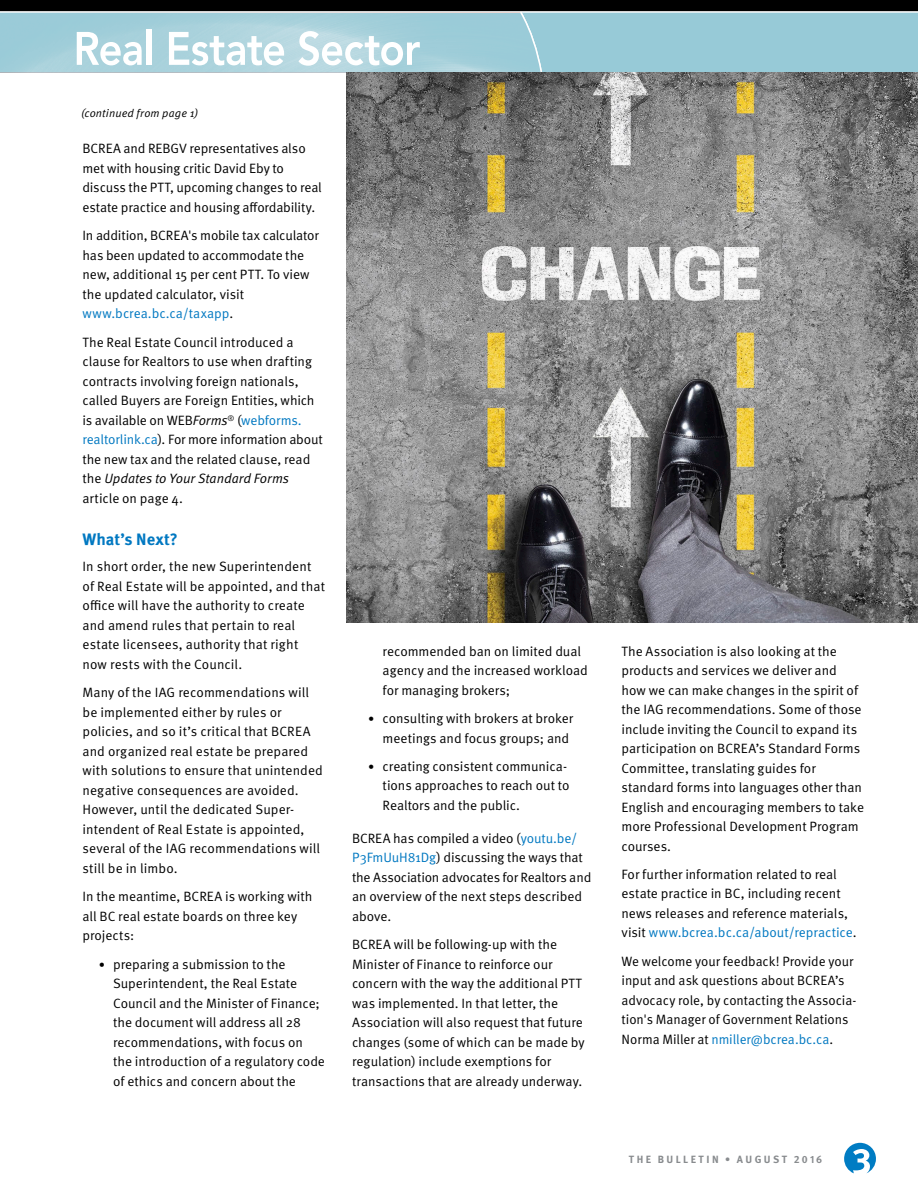
<style>
.page{position:relative;width:918px;height:1188px;background:#fff}
.page>*{position:absolute;margin:0;border:0;box-sizing:border-box;transform-origin:0 0}
.t1{font:700 16.5px "Meta Pro";letter-spacing:.005em;color:#0078c1}
.t2{font:13.5px/19.5px "Meta Pro";color:#000}
.t3{font:italic 11.25px "Meta Pro";letter-spacing:.01em;color:#000}
.t4{font:700 10.5px "Meta Pro";letter-spacing:.23em;color:#888b8e}
.s1{color:#0078c1}
.s2{font-style:italic}
.s3{font-size:12px}
</style>
<div class="page">
<svg style="left:844px;top:1143px;width:32px;height:30px"></svg>
<div style="left:0;top:12px;width:918px;height:61px;background:#97cad7"></div>
<div style="left:0;top:0;width:918px;height:12px;background:#000"></div>
<img style="left:0;top:13px;width:519px;height:60px">
<svg style="left:77px;top:32px;width:65px;height:33px"></svg>
<div style="left:147px;top:30px;width:5px;height:35px;background:#fff"></div>
<svg style="left:169px;top:32px;width:115px;height:33px;background:#d0e6eb"></svg>
<svg style="left:298px;top:13px;width:122px;height:60px"></svg>
<svg style="left:519px;top:13px;width:24px;height:60px"></svg>
<hr style="left:0;top:11px;width:918px;height:2px;background:#fff">
<img style="left:346px;top:73px;width:572px;height:549px">
<p class="t3" style="left:81px;top:106px;width:119px">(continued from page 1)</p>
<p class="t2" style="left:82px;top:139px;width:241px">BCREA and REBGV representatives also met with housing critic David Eby to discuss the PTT, upcoming changes to real estate practice and housing affordability.</p>
<p class="t2" style="left:82px;top:226px;width:238px">In addition, BCREA's mobile tax calculator has been updated to accommodate the new, additional 15 per cent PTT. To view the updated calculator, visit <span class="s1">www.bcrea.bc.ca/taxapp</span>.</p>
<p class="t2" style="left:82px;top:333px;width:242px">The Real Estate Council introduced a clause for Realtors to use when drafting contracts involving foreign nationals, called Buyers are Foreign Entities, which is available on WEB<span class="s2">Forms</span><sup>®</sup> (<span class="s1">webforms. realtorlink.ca</span>). For more information about the new tax and the related clause, read the <span class="s2">Updates to Your Standard Forms </span>article on page 4.</p>
<p class="t1" style="left:82px;top:529px;width:97px">What’s Next?</p>
<p class="t2" style="left:82px;top:557px;width:244px">In short order, the new Superintendent of Real Estate will be appointed, and that office will have the authority to create and amend rules that pertain to real estate licensees, authority that right now rests with the Council.</p>
<p class="t2" style="left:82px;top:683px;width:242px">Many of the IAG recommendations will be implemented either by rules or policies, and so it’s critical that BCREA and organized real estate be prepared with solutions to ensure that unintended negative consequences are avoided.<br>However, until the dedicated Super&shy;intendent of Real Estate is appointed, several of the IAG recommendations will still be in limbo.</p>
<p class="t2" style="left:82px;top:887px;width:232px">In the meantime, BCREA is working with all BC real estate boards on three key projects:</p>
<p class="t2" style="left:113px;top:955px;width:213px;text-indent:-14px"><span class="s3">•</span> preparing a submission to the Superintendent, the Real Estate Council and the Minister of Finance; the document will address all 28 recommendations, with focus on the introduction of a regulatory code of ethics and concern about the</p>
<p class="t2" style="left:383px;top:642px;width:207px">recommended ban on limited dual agency and the increased workload for managing brokers;</p>
<p class="t2" style="left:383px;top:709px;width:192px;text-indent:-14px"><span class="s3">•</span> consulting with brokers at broker meetings and focus groups; and</p>
<p class="t2" style="left:383px;top:757px;width:188px;text-indent:-14px"><span class="s3">•</span> creating consistent communica&shy;tions approaches to reach out to<br>Realtors and the public.</p>
<p class="t2" style="left:352px;top:829px;width:241px">BCREA has compiled a video (<span class="s1">youtu.be/ P3FmUuH81Dg</span>) discussing the ways that the Association advocates for Realtors and an overview of the next steps described above.</p>
<p class="t2" style="left:352px;top:935px;width:234px">BCREA will be following-up with the Minister of Finance to reinforce our concern with the way the additional PTT was implemented. In that letter, the Association will also request that future changes (some of which can be made by regulation) include exemptions for transactions that are already underway.</p>
<p class="t2" style="left:622px;top:642px;width:244px">The Association is also looking at the products and services we deliver and how we can make changes in the spirit of the IAG recommendations. Some of those include inviting the Council to expand its participation on BCREA’s Standard Forms Committee, translating guides for standard forms into languages other than English and encouraging members to take more Professional Development Program courses.</p>
<p class="t2" style="left:622px;top:865px;width:237px">For further information related to real estate practice in BC, including recent news releases and reference materials, visit <span class="s1">www.bcrea.bc.ca/about/repractice</span>.</p>
<p class="t2" style="left:622px;top:952px;width:236px">We welcome your feedback! Provide your input and ask questions about BCREA’s advocacy role, by contacting the Associa&shy;tion's Manager of Government Relations Norma Miller at <span class="s1">nmiller@bcrea.bc.ca</span>.</p>
<p class="t4" style="left:629px;top:1153px;width:195px">THE BULLETIN • AUGUST 2016</p>
</div>
